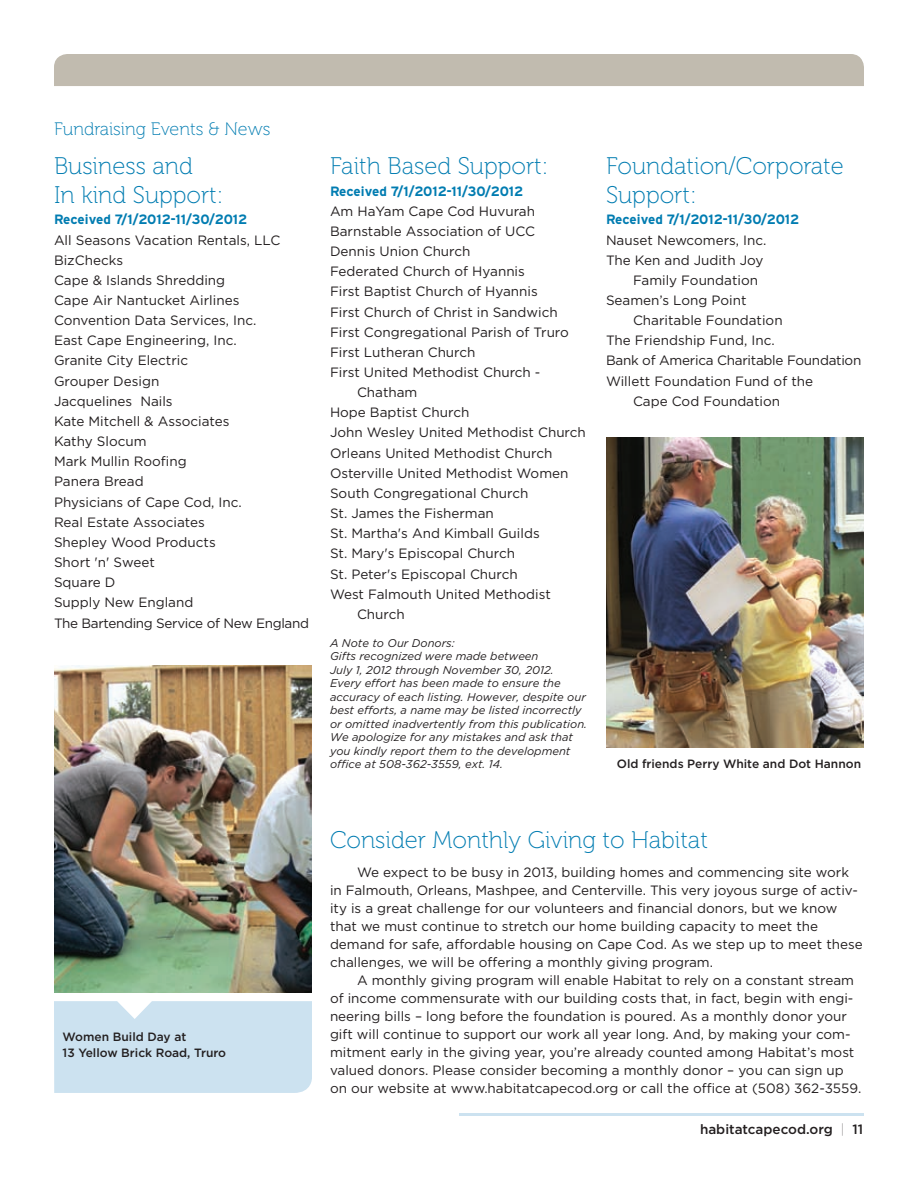
<style>
.page{position:relative;width:918px;height:1188px;background:#fff}
.page>*{position:absolute;margin:0;border:0;box-sizing:border-box;transform-origin:0 0}
.t1{font:24px/28.8px "Museo 100";color:#007cb1}
.t2{font:18px "Museo 100";color:#007cb1}
.t3{font:13.5px/20.1px "Gotham";color:#231f20}
.t4{font:700 13.5px "Interstate";color:#007cb1}
.t5{font:13.5px "Gotham";letter-spacing:-.02em;color:#231f20}
.t6{font:500 13.5px "Gotham";color:#231f20}
.t7{font:500 12px/16.5px "Gotham";color:#231f20}
.t8{font:italic 11.25px/13.5px "Gotham";color:#231f20}
.s1{font-weight:100}
</style>
<div class="page">
<div style="left:54px;top:54px;width:810px;height:32px;background:#c1bbaf"></div>
<hr style="left:459px;top:1114px;width:405px;height:2px;background:#cce2f0">
<img style="left:54px;top:665px;width:258px;height:327px">
<div style="left:54px;top:1001px;width:258px;height:92px;background:#cce2f0"></div>
<img style="left:606px;top:437px;width:258px;height:310px">
<h2 class="t2" style="left:54px;top:119px;width:218px">Fundraising Events &amp; News</h2>
<h1 class="t1" style="left:54px;top:152px;width:171px">Business and<br>In kind Support:</h1>
<p class="t4" style="left:54px;top:212px;width:195px">Received 7/1/2012-11/30/2012</p>
<p class="t3" style="left:54px;top:229px;width:256px">All Seasons Vacation Rentals, LLc<br>BizChecks<br>cape &amp; islands Shredding<br>Cape Air Nantucket Airlines<br>Convention Data Services, Inc.<br>East Cape Engineering, Inc.<br>granite city Electric<br>grouper design<br>Jacquelines Nails<br>Kate Mitchell &amp; Associates<br>Kathy Slocum<br>Mark Mullin Roofing<br>Panera Bread<br>Physicians of Cape Cod, Inc.<br>Real Estate Associates<br>Shepley Wood Products<br>Short 'n' Sweet<br>Square D<br>Supply New England<br>The Bartending Service of New England</p>
<h1 class="t1" style="left:330px;top:152px;width:220px">Faith Based Support:</h1>
<p class="t4" style="left:330px;top:183px;width:195px">Received 7/1/2012-11/30/2012</p>
<p class="t3" style="left:330px;top:201px;width:207px">Am HaYam Cape Cod Huvurah</p>
<p class="t3" style="left:330px;top:221px;width:207px">Barnstable Association of uCC</p>
<p class="t3" style="left:330px;top:241px;width:142px">Dennis union Church</p>
<p class="t3" style="left:330px;top:261px;width:196px">Federated Church of Hyannis</p>
<p class="t3" style="left:330px;top:281px;width:209px">First Baptist Church of Hyannis</p>
<p class="t3" style="left:330px;top:301px;width:229px">First Church of Christ in Sandwich</p>
<p class="t3" style="left:330px;top:322px;width:240px">First Congregational Parish of Truro</p>
<p class="t3" style="left:330px;top:342px;width:147px">First Lutheran Church</p>
<p class="t3" style="left:330px;top:362px;width:212px">First united Methodist Church -</p>
<p class="t3" style="left:357px;top:382px;width:62px">Chatham</p>
<p class="t3" style="left:330px;top:402px;width:141px">Hope Baptist Church</p>
<p class="t3" style="left:330px;top:422px;width:257px">John Wesley united Methodist Church</p>
<p class="t3" style="left:330px;top:443px;width:224px">Orleans united Methodist Church</p>
<p class="t3" style="left:330px;top:463px;width:240px">Osterville united Methodist Women</p>
<p class="t3" style="left:330px;top:483px;width:200px">South Congregational Church</p>
<p class="t3" style="left:330px;top:503px;width:165px">St. James the Fisherman</p>
<p class="t3" style="left:330px;top:523px;width:211px">St. Martha's And Kimball guilds</p>
<p class="t3" style="left:330px;top:543px;width:187px">St. Mary's Episcopal Church</p>
<p class="t3" style="left:330px;top:563px;width:189px">St. Peter's Episcopal Church</p>
<p class="t3" style="left:330px;top:584px;width:222px">West Falmouth united Methodist</p>
<p class="t3" style="left:357px;top:604px;width:49px">Church</p>
<p class="t8" style="left:330px;top:636px;width:259px">A Note to Our Donors:<br>Gifts recognized were made between<br>July 1, 2012 through November 30, 2012.<br>Every effort has been made to ensure the accuracy of each listing. However, despite our best efforts, a name may be listed incorrectly or omitted inadvertently from this publication.<br>We apologize for any mistakes and ask that you kindly report them to the development office at 508-362-3559, ext. 14.</p>
<h1 class="t1" style="left:606px;top:152px;width:239px">Foundation/Corporate<br>Support:</h1>
<p class="t4" style="left:606px;top:212px;width:195px">Received 7/1/2012-11/30/2012</p>
<p class="t3" style="left:606px;top:229px;width:162px">Nauset Newcomers, Inc.</p>
<p class="t3" style="left:606px;top:250px;width:159px">The Ken and Judith Joy</p>
<p class="t3" style="left:633px;top:270px;width:127px">Family Foundation</p>
<p class="t3" style="left:606px;top:290px;width:142px">Seamen’s Long Point</p>
<p class="t3" style="left:633px;top:310px;width:151px">Charitable Foundation</p>
<p class="t3" style="left:606px;top:330px;width:170px">The Friendship Fund, Inc.</p>
<p class="t5" style="left:606px;top:352px;width:257px">Bank of America Charitable Foundation</p>
<p class="t3" style="left:606px;top:371px;width:209px">Willett Foundation Fund of the</p>
<p class="t3" style="left:633px;top:391px;width:149px">Cape Cod Foundation</p>
<p class="t7" style="left:617px;top:755px;width:246px">Old friends Perry White and Dot Hannon</p>
<p class="t7" style="left:63px;top:1028px;width:165px">Women Build Day at<br>13 Yellow Brick Road, Truro</p>
<h1 class="t1" style="left:330px;top:826px;width:380px">Consider Monthly Giving to Habitat</h1>
<p class="t3" style="left:330px;top:863px;width:534px;line-height:18px;text-indent:27px">We expect to be busy in 2013, building homes and commencing site work in Falmouth, Orleans, Mashpee, and Centerville. This very joyous surge of activ&shy;ity is a great challenge for our volunteers and financial donors, but we know that we must continue to stretch our home building capacity to meet the demand for safe, affordable housing on Cape Cod. As we step up to meet these challenges, we will be offering a monthly giving program.</p>
<p class="t3" style="left:330px;top:971px;width:533px;line-height:18px;text-indent:27px">A monthly giving program will enable Habitat to rely on a constant stream of income commensurate with our building costs that, in fact, begin with engi&shy;neering bills – long before the foundation is poured. As a monthly donor your gift will continue to support our work all year long. And, by making your com&shy;mitment early in the giving year, you’re already counted among Habitat’s most valued donors. Please consider becoming a monthly donor – you can sign up on our website at www.habitatcapecod.org or call the office at (508) 362-3559.</p>
<p class="t6" style="left:700px;top:1121px;width:165px">habitatcapecod.org <span class="s1">|</span> 11</p>
</div>
